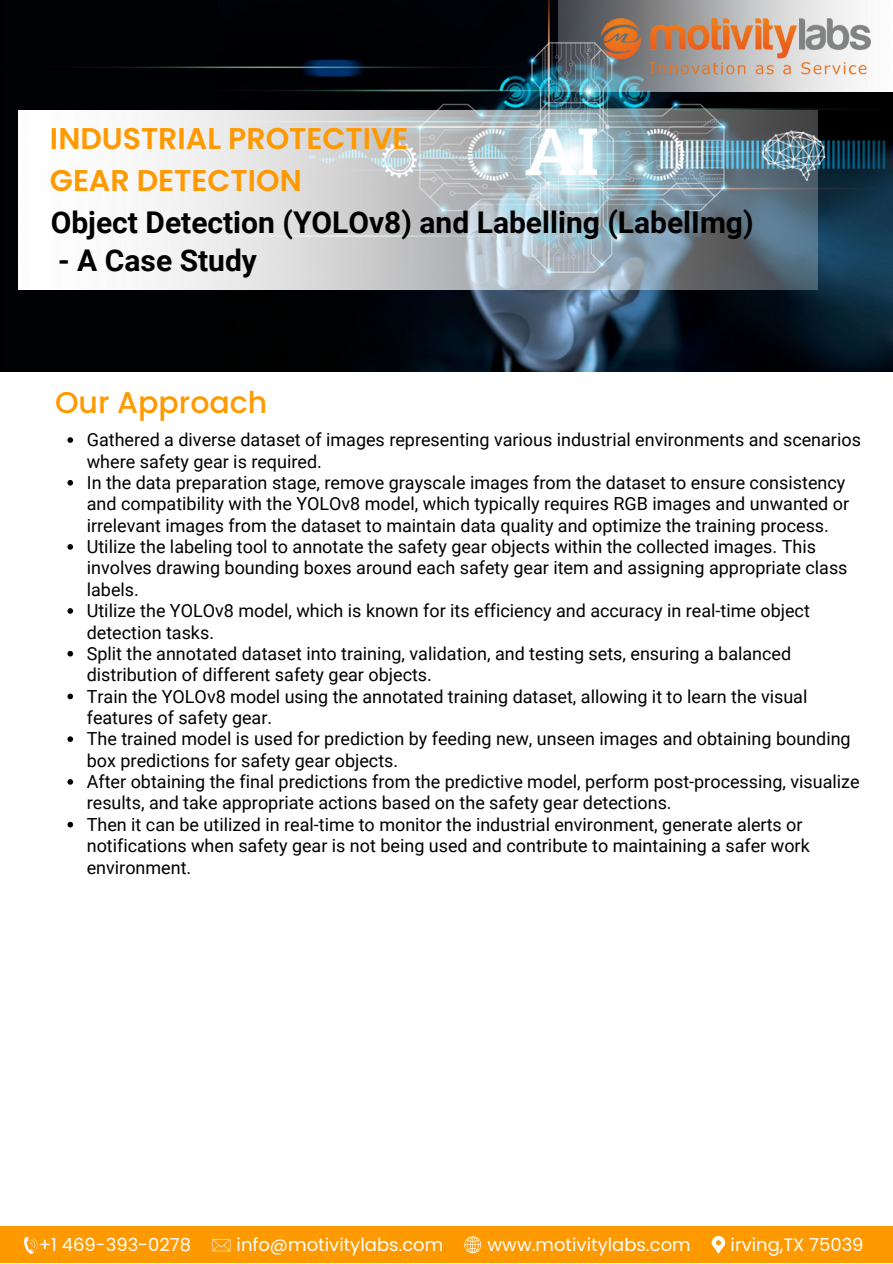
<style>
.page{position:relative;width:893px;height:1264px;background:#fff}
.page>*{position:absolute;margin:0;border:0;box-sizing:border-box;transform-origin:0 0}
.t1{font:700 30px "Roboto";color:#000}
.t2{font:600 30px "Poppins";color:#f90}
.t3{font:500 30px "Poppins";color:#f90}
.t4{font:18px/21.3px "Roboto";color:#000}
.t5{font:18px "Poppins";color:#fff}
</style>
<div class="page">
<div style="left:0;top:1225px;width:892px;height:37px;background:#f90"></div>
<svg style="left:24px;top:1236px;width:14px;height:18px"></svg>
<svg style="left:212px;top:1239px;width:18px;height:12px"></svg>
<svg style="left:464px;top:1236px;width:17px;height:17px"></svg>
<svg style="left:711px;top:1236px;width:14px;height:17px"></svg>
<svg style="left:67px;top:437px;width:6px;height:6px"></svg>
<svg style="left:67px;top:480px;width:6px;height:5px"></svg>
<svg style="left:67px;top:544px;width:6px;height:5px"></svg>
<svg style="left:67px;top:608px;width:6px;height:5px"></svg>
<svg style="left:67px;top:651px;width:6px;height:5px"></svg>
<svg style="left:67px;top:693px;width:6px;height:6px"></svg>
<svg style="left:67px;top:736px;width:6px;height:6px"></svg>
<svg style="left:67px;top:779px;width:6px;height:5px"></svg>
<svg style="left:67px;top:821px;width:6px;height:6px"></svg>
<img style="left:0;top:0;width:892px;height:371px">
<img style="left:19px;top:110px;width:798px;height:179px">
<p class="t2" style="left:50px;top:117px;width:360px">INDUSTRIAL PROTECTIVE</p>
<p class="t2" style="left:50px;top:159px;width:253px">GEAR DETECTION</p>
<p class="t1" style="left:51px;top:205px;width:704px">Object Detection (YOLOv8) and Labelling (LabelImg)</p>
<p class="t1" style="left:58px;top:243px;width:200px">- A Case Study</p>
<p class="t3" style="left:55px;top:381px;width:214px">Our Approach</p>
<p class="t4" style="left:87px;top:429px;width:775px">Gathered a diverse dataset of images representing various industrial environments and scenarios where safety gear is required.</p>
<p class="t4" style="left:87px;top:472px;width:763px">In the data preparation stage, remove grayscale images from the dataset to ensure consistency and compatibility with the YOLOv8 model, which typically requires RGB images and unwanted or irrelevant images from the dataset to maintain data quality and optimize the training process.</p>
<p class="t4" style="left:87px;top:536px;width:762px">Utilize the labeling tool to annotate the safety gear objects within the collected images. This involves drawing bounding boxes around each safety gear item and assigning appropriate class labels.</p>
<p class="t4" style="left:87px;top:600px;width:724px">Utilize the YOLOv8 model, which is known for its efficiency and accuracy in real-time object detection tasks.</p>
<p class="t4" style="left:87px;top:643px;width:706px">Split the annotated dataset into training, validation, and testing sets, ensuring a balanced distribution of different safety gear objects.</p>
<p class="t4" style="left:87px;top:685px;width:722px">Train the YOLOv8 model using the annotated training dataset, allowing it to learn the visual features of safety gear.</p>
<p class="t4" style="left:87px;top:728px;width:765px">The trained model is used for prediction by feeding new, unseen images and obtaining bounding box predictions for safety gear objects.</p>
<p class="t4" style="left:87px;top:771px;width:774px">After obtaining the final predictions from the predictive model, perform post-processing, visualize results, and take appropriate actions based on the safety gear detections.</p>
<p class="t4" style="left:87px;top:814px;width:724px">Then it can be utilized in real-time to monitor the industrial environment, generate alerts or notifications when safety gear is not being used and contribute to maintaining a safer work environment.</p>
<p class="t5" style="left:39px;top:1231px;width:154px">+1 469-393-0278</p>
<p class="t5" style="left:236px;top:1231px;width:208px">info@motivitylabs.com</p>
<p class="t5" style="left:487px;top:1231px;width:205px">www.motivitylabs.com</p>
<p class="t5" style="left:730px;top:1231px;width:134px">irving,TX 75039</p>
</div>
